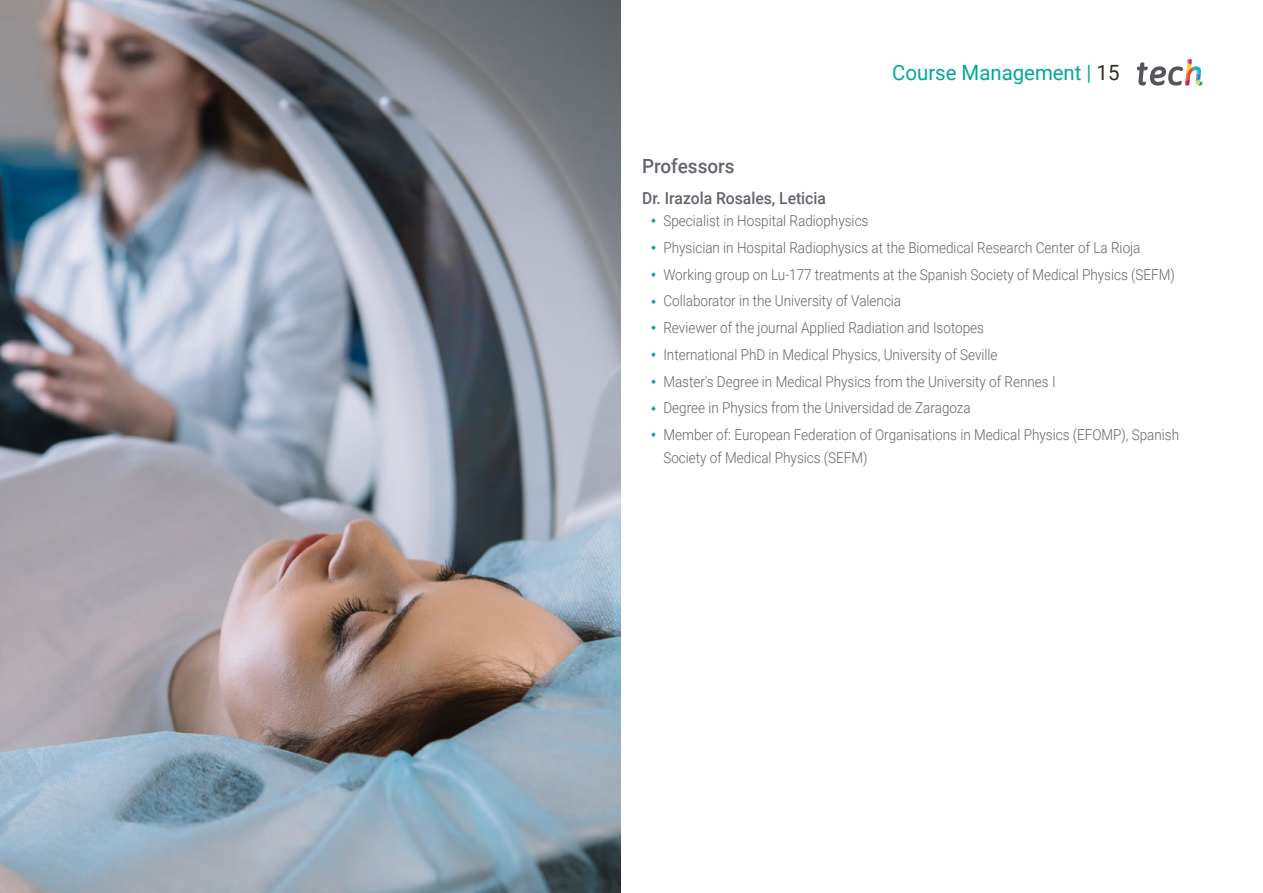
<style>
.page{position:relative;width:1263px;height:893px;background:#fff}
.page>*{position:absolute;margin:0;border:0;box-sizing:border-box;transform-origin:0 0}
.t1{font:21px "Roboto";color:#00a996}
.t2{font:500 19.5px "Roboto";color:#61646a}
.t3{font:500 16.5px "Roboto";color:#61646a;scale:.95 1}
.t4{font:300 15px/26.7px "Roboto";color:#61646a;scale:.9 1}
.s1{color:#312e20}
</style>
<div class="page">
<img style="left:0;top:0;width:621px;height:893px">
<svg style="left:1137px;top:59px;width:65px;height:27px"></svg>
<h1 class="t1" style="left:892px;top:57px;width:229px">Course Management | <span class="s1">15</span></h1>
<h2 class="t2" style="left:642px;top:153px;width:94px">Professors</h2>
<p class="t3" style="left:642px;top:186px;width:195px">Dr. Irazola Rosales, Leticia</p>
<p class="t4" style="left:663px;top:207px;width:575px">Specialist in Hospital Radiophysics<br>Physician in Hospital Radiophysics at the Biomedical Research Center of La Rioja Working group on Lu-177 treatments at the Spanish Society of Medical Physics (SEFM)<br>Collaborator in the University of Valencia<br>Reviewer of the journal Applied Radiation and Isotopes<br>International PhD in Medical Physics, University of Seville<br>Master's Degree in Medical Physics from the University of Rennes I<br>Degree in Physics from the Universidad de Zaragoza<br>Member of: European Federation of Organisations in Medical Physics (EFOMP), Spanish</p>
<p class="t4" style="left:663px;top:443px;width:228px">Society of Medical Physics (SEFM)</p>
</div>
